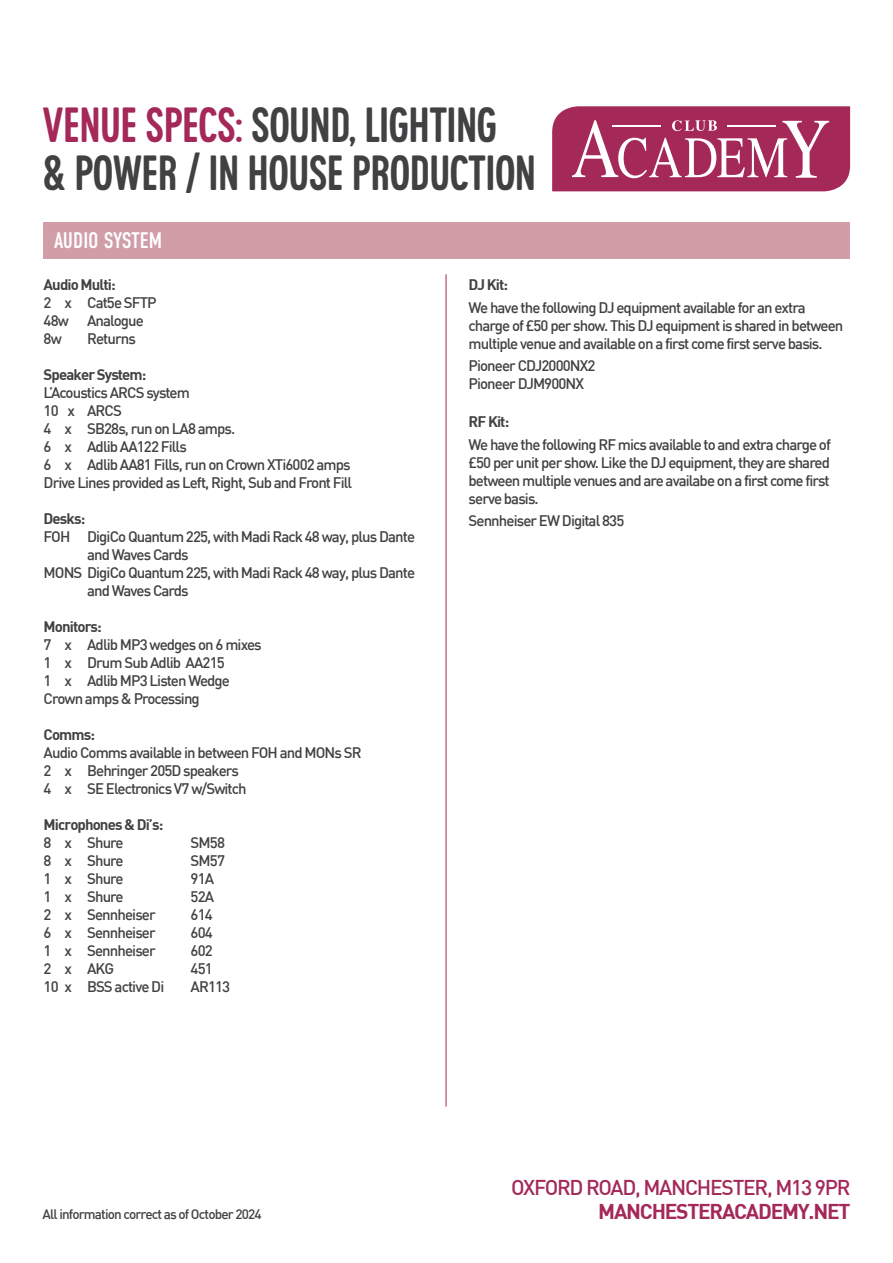
<style>
.page{position:relative;width:893px;height:1263px;background:#fff}
.page>*{position:absolute;margin:0;border:0;box-sizing:border-box;transform-origin:0 0}
.t1{font:48px/48px "Colaba";letter-spacing:-.01em;color:#414042}
.t2{font:22.5px "DIN Condensed";color:#fff}
.t3{font:500 21px "DIN";letter-spacing:-.06em;color:#a42858}
.t4{font:700 21px "DIN";letter-spacing:-.06em;color:#a42858}
.t5{font:500 15px/18px "DIN";letter-spacing:-.06em;color:#414042}
.t6{font:700 15px "DIN";letter-spacing:-.06em;color:#414042}
.t7{font:500 13.5px "DIN";letter-spacing:-.06em;color:#414042}
.s1{color:#a42858}
</style>
<div class="page">
<hr style="left:446px;top:274px;width:1px;height:833px;background:#a42858">
<div style="left:43px;top:222px;width:806px;height:37px;background:#d19ea8"></div>
<svg style="left:552px;top:106px;width:298px;height:85px;background:#b24971"></svg>
<h1 class="t1" style="left:43px;top:102px;width:495px"><span class="s1">VENUE SPECS:</span> SOUND, LIGHTING<br>&amp; POWER / IN HOUSE PRODUCTION</h1>
<h2 class="t2" style="left:54px;top:228px;width:109px">AUDIO SYSTEM</h2>
<p class="t6" style="left:44px;top:275px;width:74px">Audio Multi:</p>
<p class="t5" style="left:44px;top:293px;width:115px">2 x Cat5e SFTP<br>48w Analogue<br>8w</p>
<p class="t5" style="left:87px;top:329px;width:50px">Returns</p>
<p class="t6" style="left:44px;top:365px;width:104px">Speaker System:</p>
<p class="t5" style="left:44px;top:383px;width:310px">L’Acoustics ARCS system<br>10 x ARCS<br>4 x SB28s, run on LA8 amps.<br>6 x Adlib AA122 Fills<br>6 x Adlib AA81 Fills, run on Crown XTi6002 amps<br>Drive Lines provided as Left, Right, Sub and Front Fill</p>
<p class="t6" style="left:44px;top:509px;width:43px">Desks:</p>
<p class="t5" style="left:44px;top:527px;width:373px">FOH DigiCo Quantum 225, with Madi Rack 48 way, plus Dante</p>
<p class="t5" style="left:87px;top:545px;width:103px">and Waves Cards</p>
<p class="t5" style="left:44px;top:563px;width:373px">MONS DigiCo Quantum 225, with Madi Rack 48 way, plus Dante</p>
<p class="t5" style="left:87px;top:581px;width:103px">and Waves Cards</p>
<p class="t6" style="left:44px;top:617px;width:60px">Monitors:</p>
<p class="t5" style="left:44px;top:635px;width:220px">7 x Adlib MP3 wedges on 6 mixes<br>1 x Drum Sub Adlib AA215<br>1 x Adlib MP3 Listen Wedge<br>Crown amps &amp; Processing</p>
<p class="t6" style="left:44px;top:725px;width:53px">Comms:</p>
<p class="t5" style="left:44px;top:743px;width:319px">Audio Comms available in between FOH and MONs SR<br>2 x Behringer 205D speakers<br>4 x SE Electronics V7 w/Switch</p>
<p class="t6" style="left:44px;top:815px;width:121px">Microphones &amp; Di’s:</p>
<p class="t5" style="left:44px;top:833px;width:81px">8 x Shure</p>
<p class="t5" style="left:191px;top:833px;width:36px">SM58</p>
<p class="t5" style="left:44px;top:851px;width:81px">8 x Shure</p>
<p class="t5" style="left:191px;top:851px;width:36px">SM57</p>
<p class="t5" style="left:44px;top:869px;width:81px">1 x Shure</p>
<p class="t5" style="left:191px;top:869px;width:25px">91A</p>
<p class="t5" style="left:44px;top:887px;width:81px">1 x Shure</p>
<p class="t5" style="left:191px;top:887px;width:25px">52A</p>
<p class="t5" style="left:44px;top:905px;width:114px">2 x Sennheiser</p>
<p class="t5" style="left:191px;top:905px;width:24px">614</p>
<p class="t5" style="left:44px;top:923px;width:114px">6 x Sennheiser</p>
<p class="t5" style="left:191px;top:923px;width:24px">604</p>
<p class="t5" style="left:44px;top:941px;width:114px">1 x Sennheiser</p>
<p class="t5" style="left:191px;top:941px;width:24px">602</p>
<p class="t5" style="left:44px;top:959px;width:72px">2 x AKG</p>
<p class="t5" style="left:191px;top:959px;width:24px">451</p>
<p class="t5" style="left:44px;top:977px;width:122px">10 x BSS active Di</p>
<p class="t5" style="left:191px;top:977px;width:41px">AR113</p>
<p class="t6" style="left:469px;top:275px;width:41px">DJ Kit:</p>
<p class="t5" style="left:469px;top:298px;width:376px">We have the following DJ equipment available for an extra charge of £50 per show. This DJ equipment is shared in between multiple venue and available on a first come first serve basis.</p>
<p class="t5" style="left:469px;top:356px;width:129px">Pioneer CDJ2000NX2<br>Pioneer DJM900NX</p>
<p class="t6" style="left:469px;top:412px;width:42px">RF Kit:</p>
<p class="t5" style="left:469px;top:435px;width:364px;text-align:justify">We have the following RF mics available to and extra charge of £50 per unit per show. Like the DJ equipment, they are shared between multiple venues and are availabe on a first come first serve basis.</p>
<p class="t5" style="left:469px;top:511px;width:157px">Sennheiser EW Digital 835</p>
<p class="t7" style="left:43px;top:1205px;width:221px">All information correct as of October 2024</p>
<h3 class="t3" style="left:511px;top:1174px;width:341px">OXFORD ROAD, MANCHESTER, M13 9PR</h3>
<h3 class="t4" style="left:598px;top:1198px;width:254px">MANCHESTERACADEMY.NET</h3>
</div>
